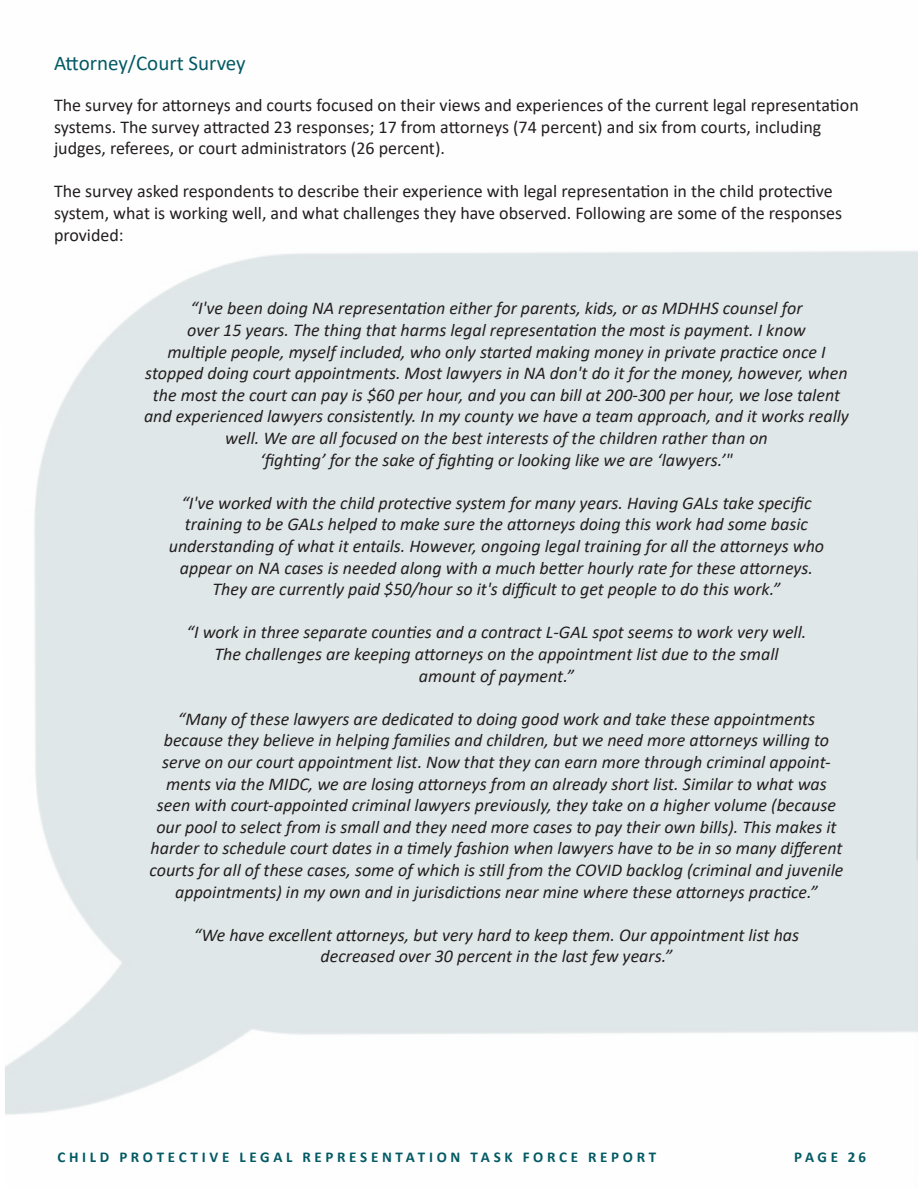
<style>
.page{position:relative;width:918px;height:1188px;background:#fff}
.page>*{position:absolute;margin:0;border:0;box-sizing:border-box;transform-origin:0 0}
.t1{font:21px "Calibri";color:#035a64}
.t2{font:italic 18px/21.6px "Calibri";color:#231f20;text-align:center}
.t3{font:18px/21.6px "Calibri";color:#231f20}
.footer_b{font:700 15px "Calibri";letter-spacing:.245em;color:#035a64}
</style>
<div class="page">
<p class="t1" style="left:54px;top:48px;width:193px">Attorney/Court Survey</p>
<p class="t3" style="left:54px;top:94px;width:806px">The survey for attorneys and courts focused on their views and experiences of the current legal representation systems. The survey attracted 23 responses; 17 from attorneys (74 percent) and six from courts, including</p>
<p class="t3" style="left:54px;top:137px;width:393px">judges, referees, or court administrators (26 percent).</p>
<p class="t3" style="left:54px;top:180px;width:790px">The survey asked respondents to describe their experience with legal representation in the child protective system, what is working well, and what challenges they have observed. Following are some of the responses provided:</p>
<p class="t2" style="left:190px;top:297px;width:614px">“I've been doing NA representation either for parents, kids, or as MDHHS counsel for</p>
<p class="t2" style="left:187px;top:318px;width:620px">over 15 years. The thing that harms legal representation the most is payment. I know</p>
<p class="t2" style="left:144px;top:340px;width:706px">multiple people, myself included, who only started making money in private practice once I stopped doing court appointments. Most lawyers in NA don't do it for the money, however, when the most the court can pay is $60 per hour, and you can bill at 200-300 per hour, we lose talent and experienced lawyers consistently. In my county we have a team approach, and it works really well. We are all focused on the best interests of the children rather than on</p>
<p class="t2" style="left:260px;top:448px;width:474px">‘fighting’ for the sake of fighting or looking like we are ‘lawyers.’"</p>
<p class="t2" style="left:181px;top:491px;width:632px">“I've worked with the child protective system for many years. Having GALs take specific</p>
<p class="t2" style="left:185px;top:513px;width:625px">training to be GALs helped to make sure the attorneys doing this work had some basic</p>
<p class="t2" style="left:169px;top:534px;width:657px">understanding of what it entails. However, ongoing legal training for all the attorneys who</p>
<p class="t2" style="left:180px;top:556px;width:635px">appear on NA cases is needed along with a much better hourly rate for these attorneys.</p>
<p class="t2" style="left:213px;top:578px;width:569px">They are currently paid $50/hour so it's difficult to get people to do this work.”</p>
<p class="t2" style="left:187px;top:621px;width:621px">“I work in three separate counties and a contract L-GAL spot seems to work very well.</p>
<p class="t2" style="left:214px;top:642px;width:566px">The challenges are keeping attorneys on the appointment list due to the small</p>
<p class="t2" style="left:419px;top:664px;width:157px">amount of payment.”</p>
<p class="t2" style="left:178px;top:707px;width:639px">“Many of these lawyers are dedicated to doing good work and take these appointments</p>
<p class="t2" style="left:162px;top:729px;width:670px;text-align:justify">because they believe in helping families and children, but we need more attorneys willing to serve on our court appointment list. Now that they can earn more through criminal appoint&shy;ments via the MIDC, we are losing attorneys from an already short list. Similar to what was</p>
<p class="t2" style="left:149px;top:794px;width:696px">seen with court-appointed criminal lawyers previously, they take on a higher volume (because our pool to select from is small and they need more cases to pay their own bills). This makes it harder to schedule court dates in a timely fashion when lawyers have to be in so many different courts for all of these cases, some of which is still from the COVID backlog (criminal and juvenile</p>
<p class="t2" style="left:175px;top:880px;width:644px">appointments) in my own and in jurisdictions near mine where these attorneys practice.”</p>
<p class="t2" style="left:194px;top:923px;width:607px">“We have excellent attorneys, but very hard to keep them. Our appointment list has</p>
<p class="t2" style="left:321px;top:945px;width:353px">decreased over 30 percent in the last few years.”</p>
<p class="footer_b" style="left:57px;top:1146px;width:600px">CHILD PROTECTIVE LEGAL REPRESENTATION TASK FORCE REPORT</p>
<p class="footer_b" style="left:794px;top:1146px;width:74px">PAGE 26</p>
</div>
